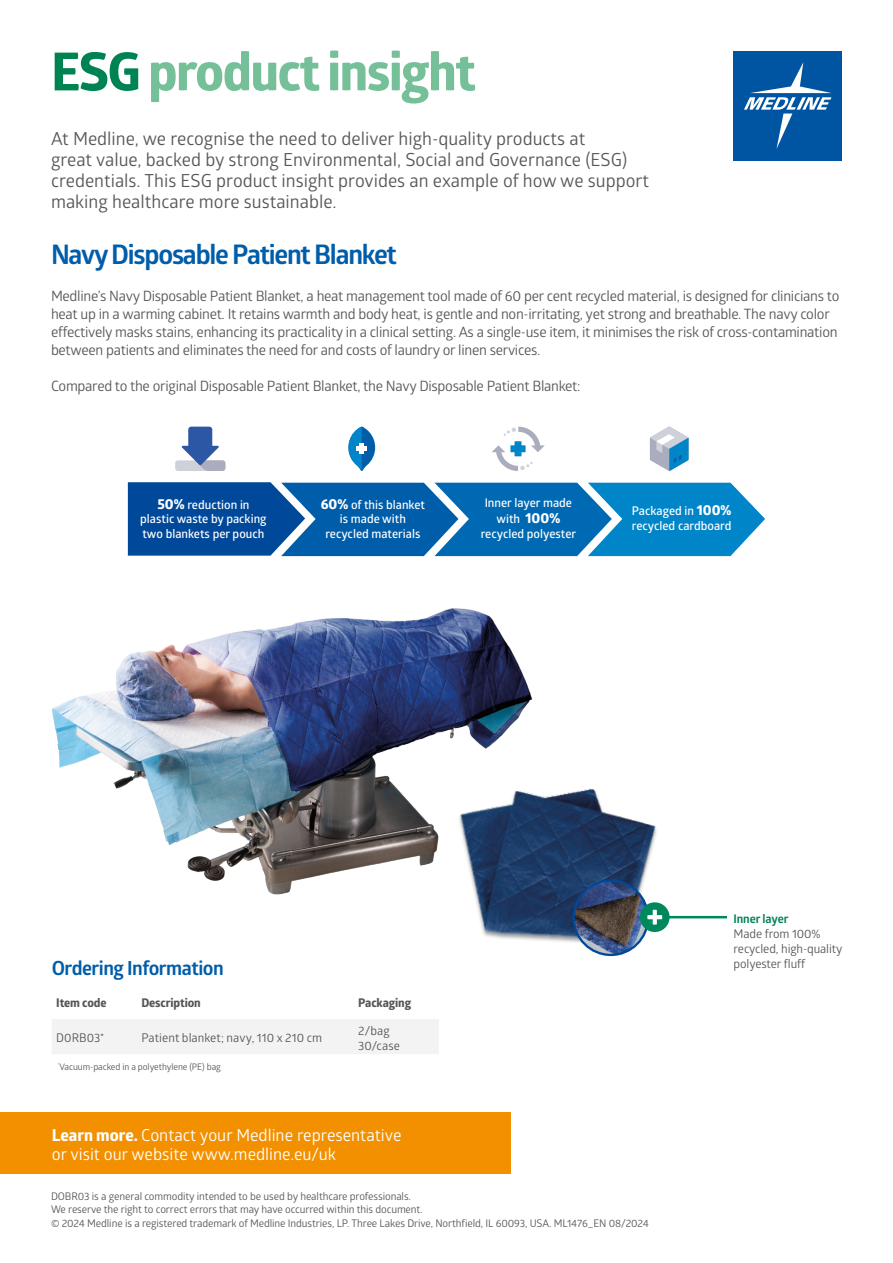
<style>
.page{position:relative;width:893px;height:1263px;background:#fff}
.page>*{position:absolute;margin:0;border:0;box-sizing:border-box;transform-origin:0 0}
.MEDLINE_-_Headline__M{font:700 52.5px "Globerx";letter-spacing:-.03em;color:#75c099}
.MEDLINE_-_Sub-Headline{font:700 27px "Glober";letter-spacing:-.045em;color:#005da9}
.MEDLINE_-_B_Head{font:700 19.5px "Glober";letter-spacing:-.025em;color:#005da9}
.MEDLINE_-_Intro_Text{font:18px/21px "Glober";color:#575756}
.MEDLINE_-_CTA{font:16.5px "Glober";color:#fff}
.MEDLINE_-_Body_-_bullet{font:14.25px/18px "Glober";letter-spacing:-.02em;color:#575756}
.t1{font:600 12px/14.4px "Glober";color:#fff;text-align:center}
.MEDLINE_-_Line_Listing{font:12px "Glober";letter-spacing:.005em;color:#575756}
.MEDLINE_-_Photo_Call_Out{font:12px/15px "Glober";letter-spacing:-.01em;color:#575756}
.MEDLINE_-_Line_Listing_Headers{font:700 12px "Globerx";letter-spacing:-.01em;color:#575756}
.MEDLINE_-_Photo_Call_Out-2{font:700 12px "Glober";letter-spacing:-.01em;color:#008353}
.MEDLINE_-_Reference_Trademark{font:10.5px/13.5px "Glober";letter-spacing:-.01em;color:#575756}
.MEDLINE_-_Photo_Call_Out-3{font:9px "Glober";letter-spacing:-.01em;color:#575756}
.s1{color:#008353}
.s2{font-family:"Globerx";font-weight:700;font-size:14.25px}
.s3{font-family:"Globerx";font-weight:700}
</style>
<div class="page">
<div style="left:0;top:1111px;width:510px;height:62px;background:#f39000"></div>
<div style="left:734px;top:51px;width:108px;height:110px;background:#0055a3"></div>
<svg style="left:744px;top:62px;width:88px;height:87px"></svg>
<div style="left:175px;top:460px;width:50px;height:11px;background:#cfd1da;border-radius:3px"></div>
<svg style="left:182px;top:427px;width:43px;height:44px"></svg>
<svg style="left:492px;top:427px;width:53px;height:44px"></svg>
<div style="left:515px;top:441px;width:6px;height:15px;background:#0085c9"></div>
<div style="left:510px;top:445px;width:16px;height:7px;background:#0085c9"></div>
<svg style="left:650px;top:427px;width:39px;height:44px"></svg>
<svg style="left:128px;top:482px;width:637px;height:74px;background:#1776ba"></svg>
<svg style="left:348px;top:427px;width:27px;height:44px"></svg>
<hr style="left:360px;top:443px;width:4px;height:11px;background:#fff">
<hr style="left:356px;top:447px;width:11px;height:4px;background:#fff">
<img style="left:482px;top:813px;width:178px;height:143px">
<img style="left:574px;top:881px;width:74px;height:74px;border-radius:37px">
<div style="left:640px;top:902px;width:30px;height:30px;background:#00885d;border-radius:14px"></div>
<svg style="left:647px;top:910px;width:15px;height:14px"></svg>
<img style="left:52px;top:523px;width:557px;height:406px">
<div style="left:52px;top:1019px;width:387px;height:35px;background:#f3f3f3"></div>
<p class="MEDLINE_-_Headline__M" style="left:51px;top:34px;width:426px"><span class="s1">ESG</span> product insight</p>
<p class="MEDLINE_-_Intro_Text" style="left:51px;top:127px;width:600px">At Medline, we recognise the need to deliver high-quality products at<br>great value, backed by strong Environmental, Social and Governance (ESG) credentials. This ESG product insight provides an example of how we support making healthcare more sustainable.</p>
<p class="MEDLINE_-_Sub-Headline" style="left:51px;top:235px;width:347px">Navy Disposable Patient Blanket</p>
<p class="MEDLINE_-_Body_-_bullet" style="left:51px;top:286px;width:790px">Medline’s Navy Disposable Patient Blanket, a heat management tool made of 60 per cent recycled material, is designed for clinicians to heat up in a warming cabinet. It retains warmth and body heat, is gentle and non-irritating, yet strong and breathable. The navy color effectively masks stains, enhancing its practicality in a clinical setting. As a single-use item, it minimises the risk of cross-contamination between patients and eliminates the need for and costs of laundry or linen services.</p>
<p class="MEDLINE_-_Body_-_bullet" style="left:51px;top:376px;width:531px">Compared to the original Disposable Patient Blanket, the Navy Disposable Patient Blanket:</p>
<p class="t1" style="left:485px;top:494px;width:89px;line-height:16.2px">Inner layer made with <span class="s2">100%</span></p>
<p class="t1" style="left:481px;top:526px;width:97px">recycled polyester</p>
<p class="t1" style="left:140px;top:497px;width:128px"><span class="s2">50%</span> reduction in plastic waste by packing two blankets per pouch</p>
<p class="t1" style="left:321px;top:497px;width:106px"><span class="s2">60%</span> of this blanket is made with recycled materials</p>
<p class="t1" style="left:632px;top:503px;width:101px;text-align:left">Packaged in <span class="s2">100% </span>recycled cardboard</p>
<p class="MEDLINE_-_B_Head" style="left:52px;top:954px;width:174px">Ordering Information</p>
<p class="MEDLINE_-_Line_Listing_Headers" style="left:56px;top:994px;width:52px">Item code</p>
<p class="MEDLINE_-_Line_Listing_Headers" style="left:141px;top:994px;width:61px">Description</p>
<p class="MEDLINE_-_Line_Listing_Headers" style="left:358px;top:994px;width:54px">Packaging</p>
<p class="MEDLINE_-_Line_Listing" style="left:56px;top:1029px;width:50px">D0RB03*</p>
<p class="MEDLINE_-_Line_Listing" style="left:141px;top:1029px;width:182px">Patient blanket; navy, 110 x 210 cm</p>
<p class="MEDLINE_-_Line_Listing" style="left:358px;top:1022px;width:33px">2/bag</p>
<p class="MEDLINE_-_Line_Listing" style="left:358px;top:1037px;width:43px">30/case</p>
<p class="MEDLINE_-_Photo_Call_Out-3" style="left:58px;top:1061px;width:165px"><sup>*</sup>Vacuum-packed in a polyethylene (PE) bag</p>
<p class="MEDLINE_-_CTA" style="left:52px;top:1123px;width:351px"><span class="s3">Learn more.</span> Contact your Medline representative</p>
<p class="MEDLINE_-_CTA" style="left:52px;top:1143px;width:286px">or visit our website www.medline.eu/uk</p>
<p class="MEDLINE_-_Reference_Trademark" style="left:51px;top:1189px;width:361px">DOBR03 is a general commodity intended to be used by healthcare professionals.</p>
<p class="MEDLINE_-_Reference_Trademark" style="left:51px;top:1202px;width:599px">We reserve the right to correct errors that may have occurred within this document.<br>© 2024 Medline is a registered trademark of Medline Industries, LP. Three Lakes Drive, Northfield, IL 60093, USA. ML1476_EN 08/2024</p>
<p class="MEDLINE_-_Photo_Call_Out-2" style="left:734px;top:910px;width:56px">Inner layer</p>
<p class="MEDLINE_-_Photo_Call_Out" style="left:734px;top:925px;width:110px">Made from 100% recycled, high-quality polyester fluff</p>
</div>
